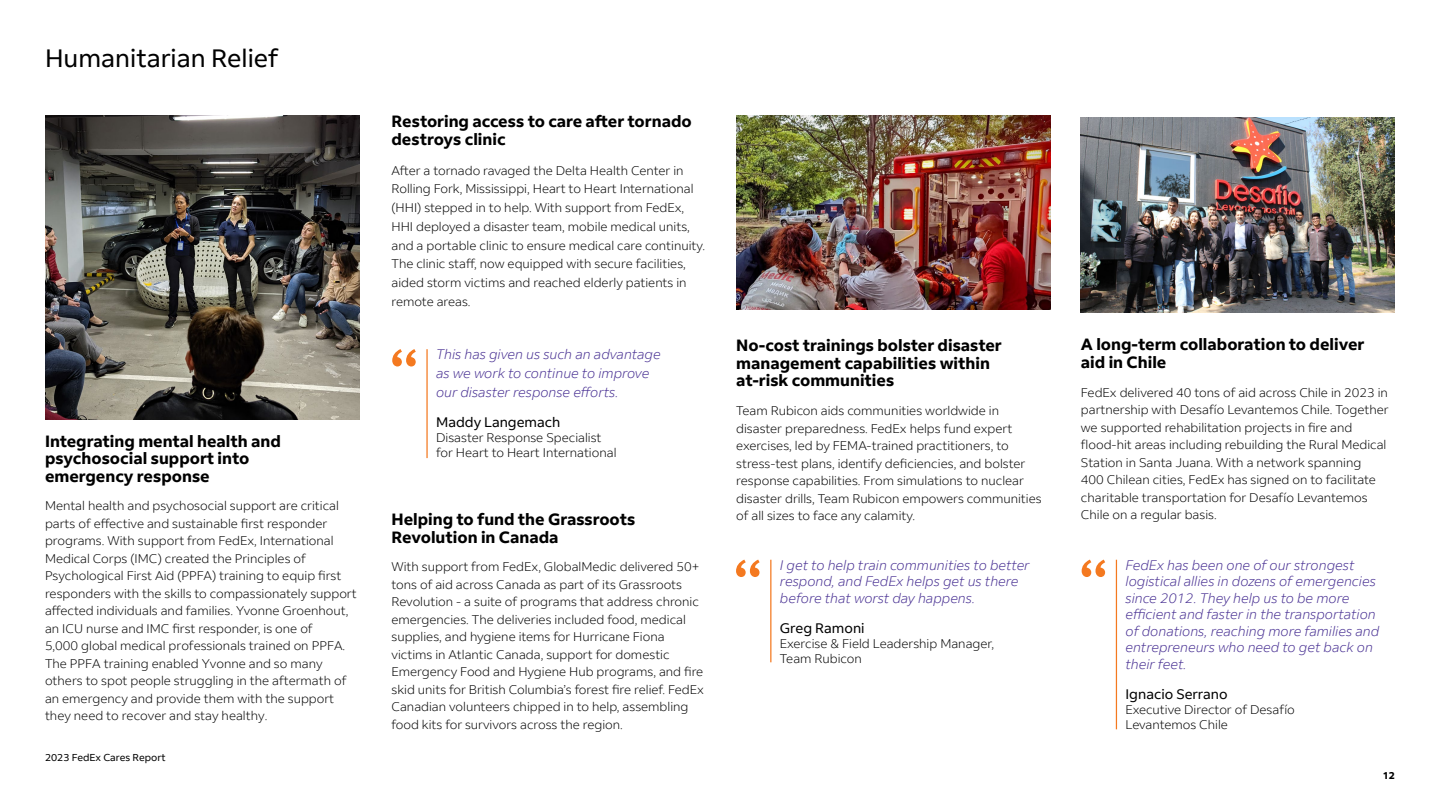
<style>
.page{position:relative;width:1440px;height:810px;background:#fff}
.page>*{position:absolute;margin:0;border:0;box-sizing:border-box;transform-origin:0 0}
.t1{font:77.5px "Andale Mono";color:#f47920}
.t2{font:25px "Fed Ex Sans";color:#000}
.t3{font:700 16.25px/17.5px "Fed Ex Sans";color:#000}
.t4{font:italic 300 13.75px/16.5px "Fed Ex Sans";color:#472f92}
.t5{font:13.75px "Fed Ex Sans";color:#000}
.t6{font:300 12.5px/17.5px "Fed Ex Sans";color:#000}
.t7{font:10px "Fed Ex Sans";color:#000}
.t8{font:700 10px "Fed Ex Sans";color:#000}
</style>
<div class="page">
<hr style="left:426px;top:349px;width:2px;height:109px;background:#f47920">
<hr style="left:770px;top:560px;width:1px;height:102px;background:#f47920">
<hr style="left:1116px;top:560px;width:1px;height:169px;background:#f47920">
<img style="left:45px;top:115px;width:314px;height:305px">
<img style="left:736px;top:115px;width:314px;height:195px">
<img style="left:1081px;top:118px;width:314px;height:194px">
<h2 class="t2" style="left:45px;top:44px;width:234px">Humanitarian Relief</h2>
<h3 class="t3" style="left:45px;top:432px;width:237px">Integrating mental health and psychosocial support into emergency response</h3>
<p class="t6" style="left:45px;top:497px;width:313px">Mental health and psychosocial support are critical parts of effective and sustainable first responder programs. With support from FedEx, International Medical Corps (IMC) created the Principles of Psychological First Aid (PPFA) training to equip first responders with the skills to compassionately support affected individuals and families. Yvonne Groenhout, an ICU nurse and IMC first responder, is one of<br>5,000 global medical professionals trained on PPFA.<br>The PPFA training enabled Yvonne and so many others to spot people struggling in the aftermath of an emergency and provide them with the support they need to recover and stay healthy.</p>
<p class="t7" style="left:45px;top:752px;width:122px">2023 FedEx Cares Report</p>
<h3 class="t3" style="left:392px;top:113px;width:302px">Restoring access to care after tornado destroys clinic</h3>
<p class="t6" style="left:392px;top:161px;width:315px;line-height:18.8px">After a tornado ravaged the Delta Health Center in Rolling Fork, Mississippi, Heart to Heart International (HHI) stepped in to help. With support from FedEx, HHI deployed a disaster team, mobile medical units, and a portable clinic to ensure medical care continuity.<br>The clinic staff, now equipped with secure facilities, aided storm victims and reached elderly patients in remote areas.</p>
<h3 class="t3" style="left:1081px;top:336px;width:285px">A long-term collaboration to deliver aid in Chile</h3>
<p class="t6" style="left:1081px;top:384px;width:309px">FedEx delivered 40 tons of aid across Chile in 2023 in partnership with Desafío Levantemos Chile. Together we supported rehabilitation projects in fire and flood-hit areas including rebuilding the Rural Medical Station in Santa Juana. With a network spanning<br>400 Chilean cities, FedEx has signed on to facilitate charitable transportation for Desafío Levantemos Chile on a regular basis.</p>
<h3 class="t3" style="left:736px;top:337px;width:267px">No-cost trainings bolster disaster management capabilities within at-risk communities</h3>
<p class="t6" style="left:736px;top:402px;width:307px">Team Rubicon aids communities worldwide in disaster preparedness. FedEx helps fund expert exercises, led by FEMA-trained practitioners, to stress-test plans, identify deficiencies, and bolster response capabilities. From simulations to nuclear disaster drills, Team Rubicon empowers communities</p>
<h1 class="t1" style="left:381px;top:326px;width:48px">“</h1>
<p class="t4" style="left:436px;top:345px;width:226px;line-height:18.8px">This has given us such an advantage as we work to continue to improve our disaster response efforts.</p>
<p class="t5" style="left:436px;top:414px;width:126px">Maddy Langemach</p>
<p class="t6" style="left:436px;top:430px;width:182px;line-height:15px">Disaster Response Specialist for Heart to Heart International</p>
<h3 class="t3" style="left:392px;top:511px;width:245px">Helping to fund the Grassroots</h3>
<p class="t6" style="left:736px;top:507px;width:180px">of all sizes to face any calamity.</p>
<h3 class="t3" style="left:392px;top:528px;width:169px">Revolution in Canada</h3>
<p class="t6" style="left:392px;top:558px;width:314px">With support from FedEx, GlobalMedic delivered 50+ tons of aid across Canada as part of its Grassroots Revolution - a suite of programs that address chronic emergencies. The deliveries included food, medical supplies, and hygiene items for Hurricane Fiona victims in Atlantic Canada, support for domestic Emergency Food and Hygiene Hub programs, and fire skid units for British Columbia’s forest fire relief. FedEx Canadian volunteers chipped in to help, assembling food kits for survivors across the region.</p>
<h1 class="t1" style="left:725px;top:537px;width:48px">“</h1>
<p class="t4" style="left:1126px;top:557px;width:255px">FedEx has been one of our strongest logistical allies in dozens of emergencies since 2012. They help us to be more efficient and faster in the transportation of donations, reaching more families and entrepreneurs who need to get back on their feet.</p>
<p class="t5" style="left:1126px;top:686px;width:104px">Ignacio Serrano</p>
<p class="t6" style="left:1126px;top:702px;width:171px;line-height:15px">Executive Director of Desafío<br>Levantemos Chile</p>
<h1 class="t1" style="left:1071px;top:537px;width:48px">“</h1>
<p class="t4" style="left:780px;top:557px;width:251px">I get to help train communities to better respond, and FedEx helps get us there before that worst day happens.</p>
<p class="t5" style="left:780px;top:620px;width:86px">Greg Ramoni</p>
<p class="t6" style="left:780px;top:636px;width:216px;line-height:15px">Exercise &amp; Field Leadership Manager,<br>Team Rubicon</p>
<p class="t8" style="left:1383px;top:769px;width:14px">12</p>
</div>
